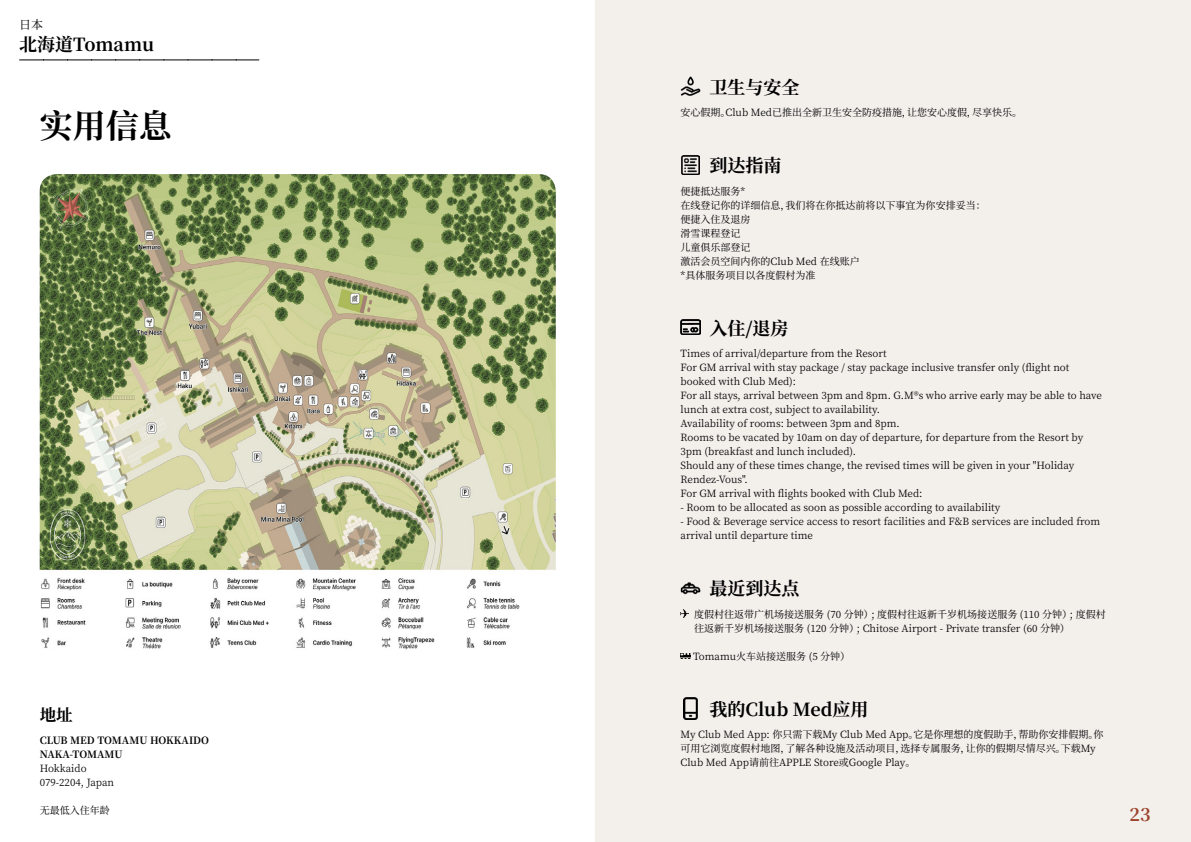
<style>
.page{position:relative;width:1191px;height:842px;background:#fff}
.page>*{position:absolute;margin:0;border:0;box-sizing:border-box;transform-origin:0 0}
.t1{font:700 33px "Noto Serif SC";color:#000}
.t2{font:700 18px "Noto Serif SC";color:#000}
.t3{font:700 18px "Noto Serif SC";color:#9d432c}
.t4{font:700 16.5px "Noto Serif SC";color:#000}
.t5{font:12px "Noto Serif SC";color:#000}
.t6{font:10px/14px "Noto Serif SC";color:#000}
.t7{font:700 10px/14px "Noto Serif SC";letter-spacing:-.005em;color:#000}
</style>
<div class="page">
<div style="left:595px;top:0;width:596px;height:842px;background:#f3f0ec"></div>
<img style="left:40px;top:174px;width:516px;height:476px">
<svg style="left:20px;top:60px;width:239px;height:1px"></svg>
<img style="left:680px;top:76px;width:20px;height:20px">
<img style="left:681px;top:155px;width:18px;height:20px">
<img style="left:680px;top:320px;width:20px;height:15px">
<img style="left:680px;top:582px;width:20px;height:13px">
<svg style="left:680px;top:609px;width:9px;height:9px"></svg>
<svg style="left:680px;top:653px;width:10px;height:6px"></svg>
<img style="left:684px;top:698px;width:13px;height:21px">
<p class="t5" style="left:19px;top:17px;width:25px">日本</p>
<h2 class="t2" style="left:19px;top:34px;width:136px">北海道Tomamu</h2>
<h1 class="t1" style="left:40px;top:107px;width:133px">实用信息</h1>
<h3 class="t4" style="left:40px;top:706px;width:34px">地址</h3>
<p class="t7" style="left:40px;top:733px;width:171px">CLUB MED TOMAMU HOKKAIDO<br>NAKA-TOMAMU</p>
<p class="t6" style="left:40px;top:761px;width:76px">Hokkaido<br>079-2204, Japan</p>
<p class="t6" style="left:40px;top:803px;width:71px">无最低入住年龄</p>
<h2 class="t2" style="left:709px;top:77px;width:91px">卫生与安全</h2>
<p class="t6" style="left:680px;top:106px;width:343px">安心假期。Club Med已推出全新卫生安全防疫措施，让您安心度假，尽享快乐。</p>
<h2 class="t2" style="left:709px;top:155px;width:73px">到达指南</h2>
<p class="t6" style="left:680px;top:184px;width:306px">便捷抵达服务*<br>在线登记你的详细信息，我们将在你抵达前将以下事宜为你安排妥当：便捷入住及退房<br>滑雪课程登记<br>儿童俱乐部登记<br>激活会员空间内你的Club Med 在线账户<br>*具体服务项目以各度假村为准</p>
<h2 class="t2" style="left:709px;top:318px;width:81px">入住/退房</h2>
<p class="t6" style="left:680px;top:347px;width:423px">Times of arrival/departure from the Resort<br>For GM arrival with stay package / stay package inclusive transfer only (flight not booked with Club Med):<br>For all stays, arrival between 3pm and 8pm. G.M®s who arrive early may be able to have lunch at extra cost, subject to availability.<br>Availability of rooms: between 3pm and 8pm.<br>Rooms to be vacated by 10am on day of departure, for departure from the Resort by 3pm (breakfast and lunch included).<br>Should any of these times change, the revised times will be given in your "Holiday Rendez-Vous".<br>For GM arrival with flights booked with Club Med:</p>
<p class="t6" style="left:680px;top:501px;width:321px">- Room to be allocated as soon as possible according to availability</p>
<p class="t6" style="left:680px;top:515px;width:421px">- Food &amp; Beverage service access to resort facilities and F&amp;B services are included from arrival until departure time</p>
<h2 class="t2" style="left:709px;top:578px;width:91px">最近到达点</h2>
<p class="t6" style="left:694px;top:607px;width:413px">度假村往返带广机场接送服务 (70 分钟）; 度假村往返新千岁机场接送服务 (110 分钟）; 度假村往返新千岁机场接送服务 (120 分钟）; Chitose Airport - Private transfer (60 分钟）</p>
<p class="t6" style="left:693px;top:649px;width:159px">Tomamu火车站接送服务 (5 分钟）</p>
<h2 class="t2" style="left:709px;top:699px;width:161px">我的Club Med应用</h2>
<p class="t6" style="left:680px;top:728px;width:424px">My Club Med App: 你只需下载My Club Med App。它是你理想的度假助手，帮助你安排假期。你可用它浏览度假村地图，了解各种设施及活动项目，选择专属服务，让你的假期尽情尽兴。下载My<br>Club Med App请前往APPLE Store或Google Play。</p>
<h2 class="t3" style="left:1129px;top:804px;width:23px">23</h2>
</div>
